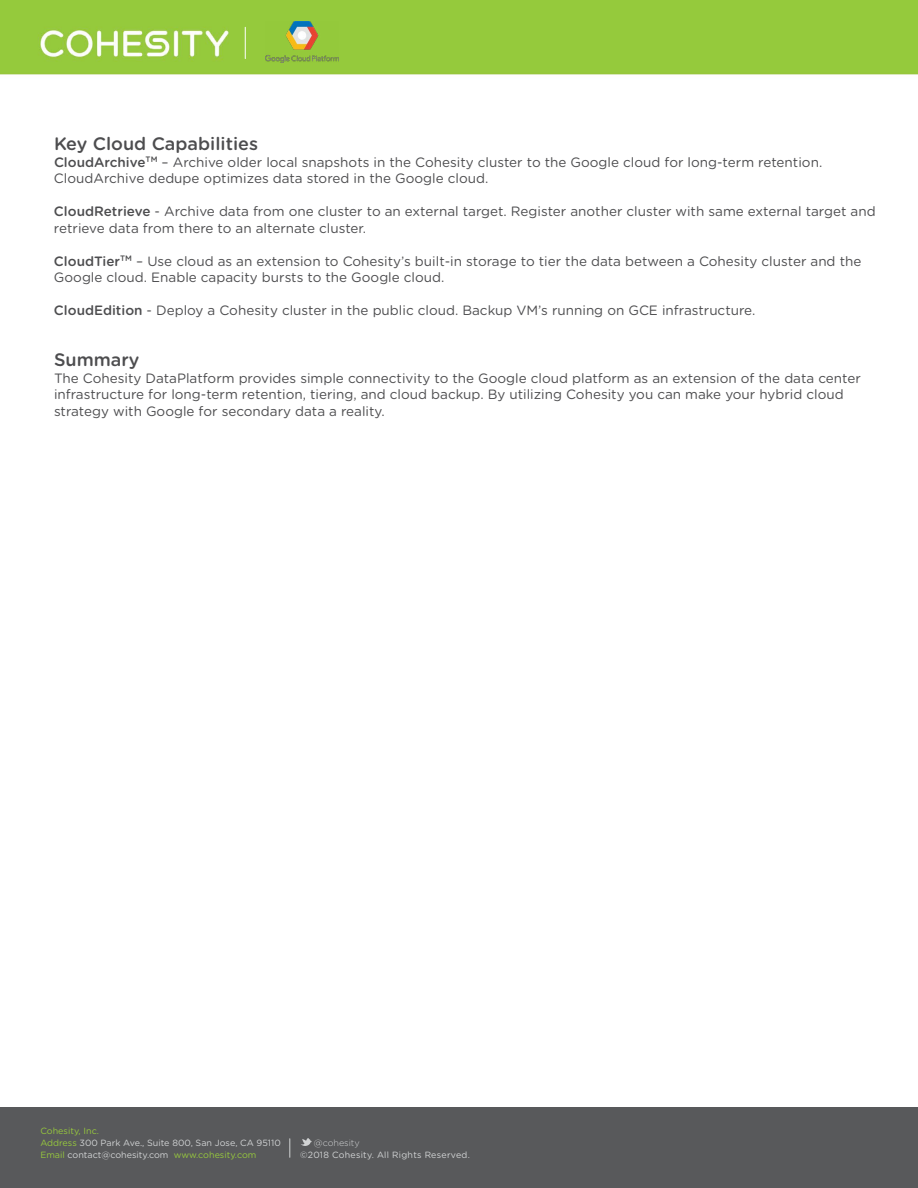
<style>
.page{position:relative;width:918px;height:1188px;background:#fff}
.page>*{position:absolute;margin:0;border:0;box-sizing:border-box;transform-origin:0 0}
.t1{font:500 18px "Gotham Rounded";color:#4d4d4f}
.t2{font:13.5px/16.5px "Gotham Rounded";color:#4d4d4f}
.t3{font:9px/12px "Gotham Rounded";color:#d1d3d4}
.t4{font:300 9px "Gotham Rounded";color:#d1d3d4}
.s1{font-weight:500}
.s2{color:#97c93d}
</style>
<div class="page">
<div style="left:0;top:0;width:918px;height:75px;background:#95ca3c"></div>
<div style="left:0;top:1107px;width:918px;height:81px;background:#58595b"></div>
<svg style="left:301px;top:1138px;width:11px;height:8px"></svg>
<svg style="left:289px;top:1139px;width:1px;height:18px"></svg>
<hr style="left:245px;top:27px;width:1px;height:32px;background:#fff">
<img style="left:265px;top:21px;width:73px;height:42px">
<h1 class="t1" style="left:54px;top:131px;width:206px">Key Cloud Capabilities</h1>
<p class="t2" style="left:54px;top:153px;width:770px"><span class="s1">CloudArchive</span><sup>TM</sup> – Archive older local snapshots in the Cohesity cluster to the Google cloud for long-term retention.<br>CloudArchive dedupe optimizes data stored in the Google cloud.</p>
<p class="t2" style="left:54px;top:203px;width:823px"><span class="s1">CloudRetrieve</span> - Archive data from one cluster to an external target. Register another cluster with same external target and retrieve data from there to an alternate cluster.</p>
<p class="t2" style="left:54px;top:252px;width:809px"><span class="s1">CloudTier</span><sup>TM</sup> – Use cloud as an extension to Cohesity’s built-in storage to tier the data between a Cohesity cluster and the<br>Google cloud. Enable capacity bursts to the Google cloud.</p>
<p class="t2" style="left:54px;top:302px;width:703px"><span class="s1">CloudEdition</span> - Deploy a Cohesity cluster in the public cloud. Backup VM’s running on GCE infrastructure.</p>
<h1 class="t1" style="left:54px;top:347px;width:87px">Summary</h1>
<p class="t2" style="left:54px;top:369px;width:808px">The Cohesity DataPlatform provides simple connectivity to the Google cloud platform as an extension of the data center infrastructure for long-term retention, tiering, and cloud backup. By utilizing Cohesity you can make your hybrid cloud strategy with Google for secondary data a reality.</p>
<p class="t3" style="left:40px;top:1125px;width:242px"><span class="s2">Cohesity, Inc.<br>Address</span> 300 Park Ave., Suite 800, San Jose, CA 95110<br><span class="s2">Email</span> contact@cohesity.com <span class="s2">www.cohesity.com</span></p>
<p class="t4" style="left:314px;top:1136px;width:47px">@cohesity</p>
<p class="t3" style="left:300px;top:1149px;width:171px">©2018 Cohesity. All Rights Reserved.</p>
</div>
